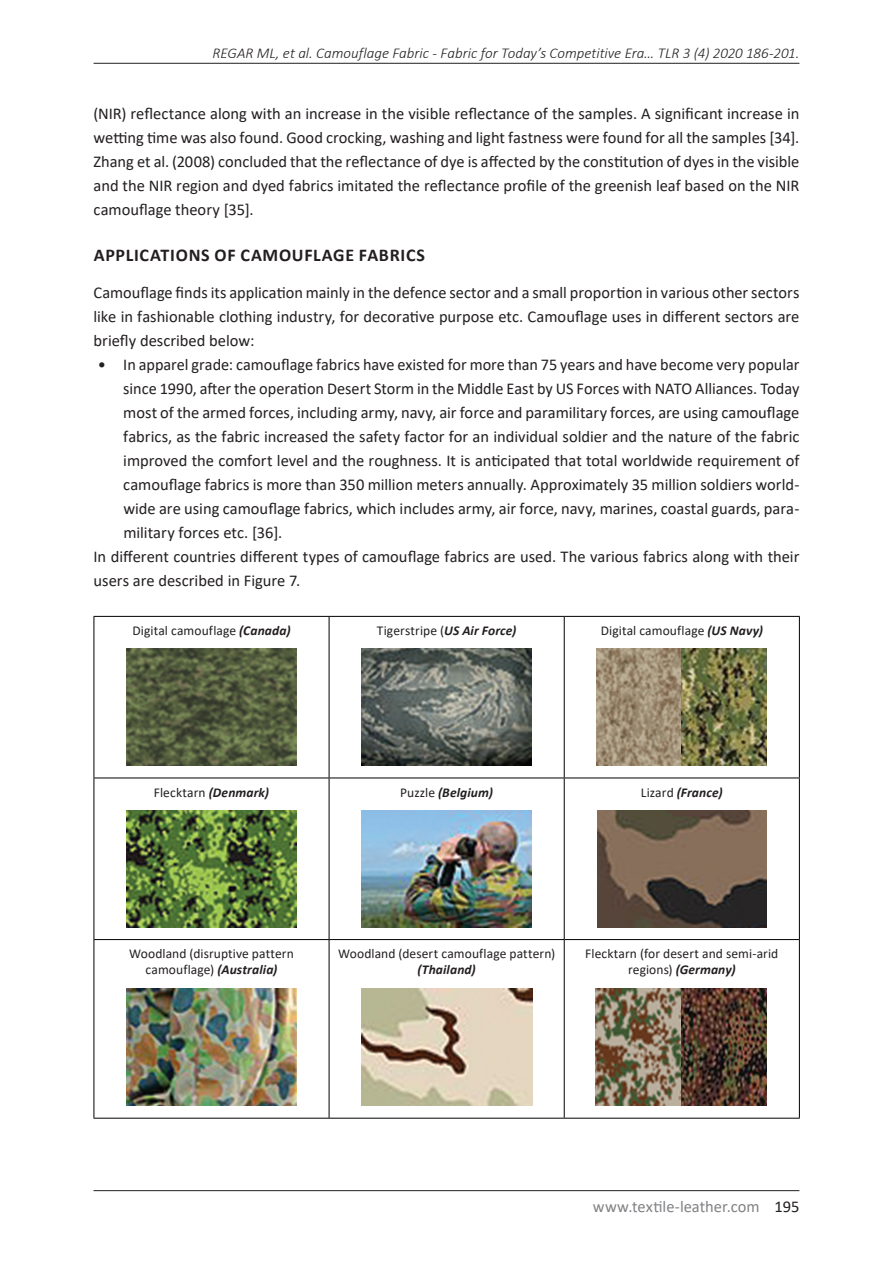
<style>
.page{position:relative;width:893px;height:1263px;background:#fff}
.page>*{position:absolute;margin:0;border:0;box-sizing:border-box;transform-origin:0 0}
.t1{font:700 18px "Calibri";letter-spacing:.04em;color:#231f20}
.t2{font:16.5px/24px "Calibri";color:#231f20;text-align:justify}
.t3{font:16.5px "Calibri";color:#808285}
.t4{font:italic 300 15px "Calibri";color:#231f20}
.t5{font:13.5px/16.2px "Calibri";letter-spacing:.01em;color:#231f20;text-align:center}
.t6{font:italic 700 13.5px "Calibri";letter-spacing:.01em;color:#231f20}
.s1{font-weight:700;font-style:italic}
.s2{font-weight:400;font-style:normal}
.s3{color:#231f20}
</style>
<div class="page">
<hr style="left:94px;top:63px;width:705px;height:1px;background:#231f20">
<hr style="left:94px;top:1190px;width:705px;height:1px;background:#231f20">
<hr style="left:94px;top:616px;width:235px;height:1px;background:#000">
<hr style="left:94px;top:617px;width:1px;height:161px;background:#000">
<hr style="left:329px;top:616px;width:235px;height:1px;background:#000">
<hr style="left:329px;top:617px;width:1px;height:161px;background:#000">
<hr style="left:564px;top:616px;width:236px;height:1px;background:#000">
<hr style="left:564px;top:617px;width:1px;height:161px;background:#000">
<hr style="left:799px;top:617px;width:1px;height:161px;background:#000">
<hr style="left:94px;top:778px;width:235px;height:1px;background:#000">
<hr style="left:94px;top:778px;width:1px;height:161px;background:#000">
<hr style="left:329px;top:778px;width:235px;height:1px;background:#000">
<hr style="left:329px;top:778px;width:1px;height:161px;background:#000">
<hr style="left:564px;top:778px;width:236px;height:1px;background:#000">
<hr style="left:564px;top:778px;width:1px;height:161px;background:#000">
<hr style="left:799px;top:778px;width:1px;height:161px;background:#000">
<hr style="left:94px;top:939px;width:235px;height:1px;background:#000">
<hr style="left:94px;top:940px;width:1px;height:178px;background:#000">
<hr style="left:329px;top:939px;width:235px;height:1px;background:#000">
<hr style="left:329px;top:940px;width:1px;height:178px;background:#000">
<hr style="left:564px;top:939px;width:236px;height:1px;background:#000">
<hr style="left:564px;top:940px;width:1px;height:178px;background:#000">
<hr style="left:799px;top:940px;width:1px;height:178px;background:#000">
<hr style="left:94px;top:1118px;width:235px;height:1px;background:#000">
<hr style="left:329px;top:1118px;width:235px;height:1px;background:#000">
<hr style="left:564px;top:1118px;width:236px;height:1px;background:#000">
<img style="left:126px;top:649px;width:170px;height:117px">
<img style="left:361px;top:649px;width:170px;height:117px">
<img style="left:597px;top:649px;width:170px;height:117px">
<img style="left:126px;top:810px;width:170px;height:117px">
<img style="left:361px;top:810px;width:170px;height:117px">
<img style="left:597px;top:810px;width:170px;height:117px">
<img style="left:126px;top:989px;width:170px;height:117px">
<img style="left:361px;top:989px;width:171px;height:117px">
<img style="left:596px;top:989px;width:171px;height:117px">
<p class="t4" style="left:213px;top:44px;width:588px">REGAR ML, et al. Camouflage Fabric - Fabric for Today’s Competitive Era… TLR 3 (4) 2020 186-201.</p>
<p class="t2" style="left:94px;top:101px;width:707px">(NIR) reflectance along with an increase in the visible reflectance of the samples. A significant increase in wetting time was also found. Good crocking, washing and light fastness were found for all the samples [34].<br>Zhang et al. (2008) concluded that the reflectance of dye is affected by the constitution of dyes in the visible and the NIR region and dyed fabrics imitated the reflectance profile of the greenish leaf based on the NIR camouflage theory [35].</p>
<p class="t1" style="left:94px;top:242px;width:333px">APPLICATIONS OF CAMOUFLAGE FABRICS</p>
<p class="t2" style="left:94px;top:280px;width:707px">Camouflage finds its application mainly in the defence sector and a small proportion in various other sectors like in fashionable clothing industry, for decorative purpose etc. Camouflage uses in different sectors are briefly described below:</p>
<p class="t2" style="left:98px;top:352px;width:703px">• In apparel grade: camouflage fabrics have existed for more than 75 years and have become very popular</p>
<p class="t2" style="left:123px;top:376px;width:678px">since 1990, after the operation Desert Storm in the Middle East by US Forces with NATO Alliances. Today</p>
<p class="t2" style="left:123px;top:400px;width:678px">most of the armed forces, including army, navy, air force and paramilitary forces, are using camouflage</p>
<p class="t2" style="left:123px;top:424px;width:678px">fabrics, as the fabric increased the safety factor for an individual soldier and the nature of the fabric</p>
<p class="t2" style="left:123px;top:448px;width:678px">improved the comfort level and the roughness. It is anticipated that total worldwide requirement of</p>
<p class="t2" style="left:123px;top:472px;width:678px">camouflage fabrics is more than 350 million meters annually. Approximately 35 million soldiers world-</p>
<p class="t2" style="left:123px;top:496px;width:678px">wide are using camouflage fabrics, which includes army, air force, navy, marines, coastal guards, para-</p>
<p class="t2" style="left:123px;top:520px;width:160px">military forces etc. [36].</p>
<p class="t2" style="left:94px;top:544px;width:707px">In different countries different types of camouflage fabrics are used. The various fabrics along with their</p>
<p class="t2" style="left:94px;top:568px;width:208px">users are described in Figure 7.</p>
<p class="t5" style="left:132px;top:622px;width:160px">Digital camouflage <span class="s1">(Canada)</span></p>
<p class="t5" style="left:377px;top:622px;width:141px">Tigerstripe (<span class="s1">US Air Force)</span></p>
<p class="t5" style="left:601px;top:622px;width:164px">Digital camouflage <span class="s1">(US Navy)</span></p>
<p class="t5" style="left:154px;top:784px;width:117px">Flecktarn <span class="s1">(Denmark)</span></p>
<p class="t6" style="left:400px;top:782px;width:94px"><span class="s2">Puzzle</span> (Belgium)</p>
<p class="t6" style="left:641px;top:782px;width:83px"><span class="s2">Lizard</span> (France)</p>
<p class="t5" style="left:129px;top:945px;width:166px">Woodland (disruptive pattern camouflage) <span class="s1">(Australia)</span></p>
<p class="t5" style="left:338px;top:945px;width:219px">Woodland (desert camouflage pattern)</p>
<p class="t6" style="left:418px;top:960px;width:60px">(Thailand)</p>
<p class="t5" style="left:585px;top:945px;width:195px">Flecktarn (for desert and semi-arid regions) <span class="s1">(Germany)</span></p>
<p class="t3" style="left:593px;top:1195px;width:208px">www.textile-leather.com <span class="s3">195</span></p>
</div>
